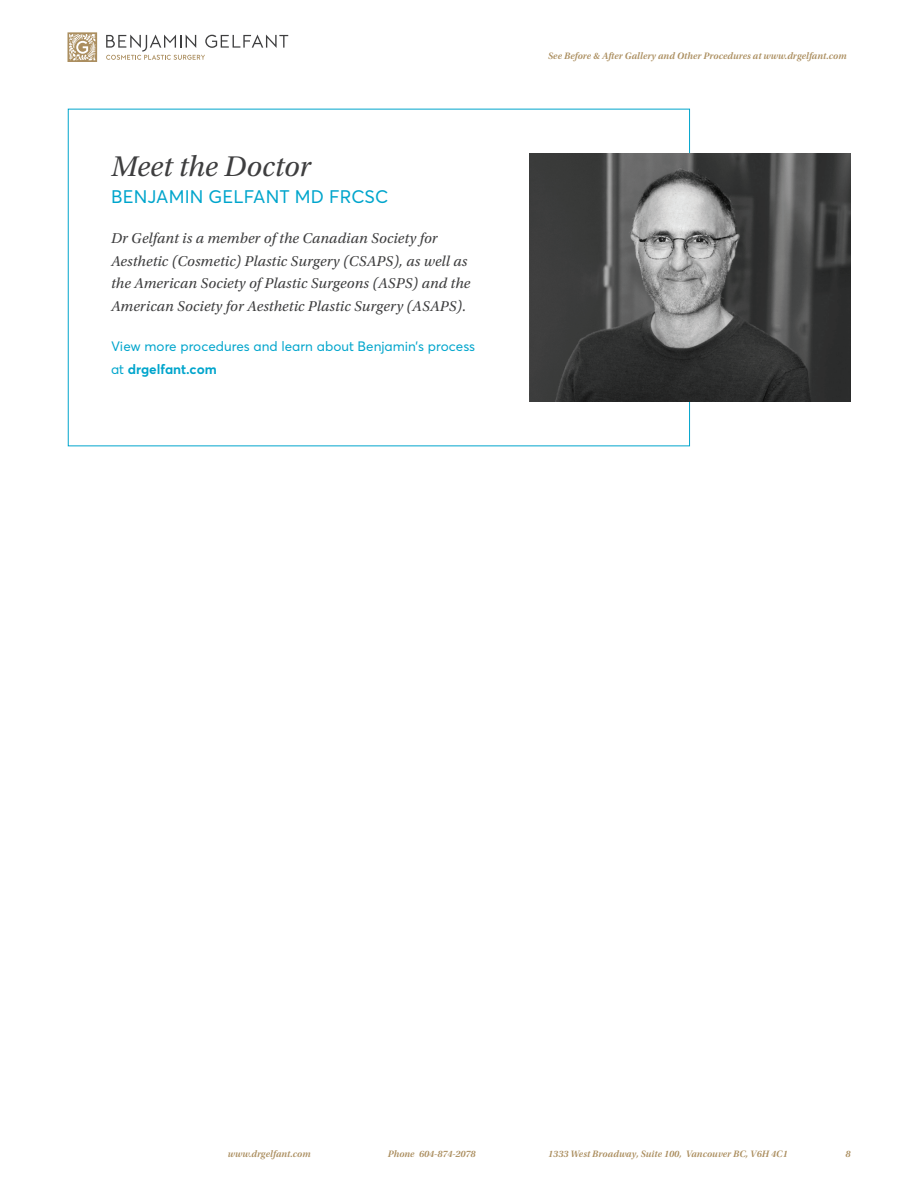
<style>
.page{position:relative;width:918px;height:1188px;background:#fff}
.page>*{position:absolute;margin:0;border:0;box-sizing:border-box;transform-origin:0 0}
.t1{font:italic 30px "Utopia Std";color:#3e3e3f}
.t2{font:18px "Averta Std";letter-spacing:.01em;color:#00a5cc}
.t3{font:italic 15px/22.5px "Utopia Std";letter-spacing:.01em;color:#3e3e3f}
.t4{font:13.5px/22.5px "Averta Std";color:#00a5cc}
.t5{font:9.75px "Utopia Std Semibold Subh It";letter-spacing:.01em;color:#ab8e5f}
.s1{font-weight:700}
</style>
<div class="page">
<svg style="left:68px;top:32px;width:29px;height:30px"></svg>
<svg style="left:106px;top:35px;width:182px;height:25px"></svg>
<img style="left:529px;top:154px;width:321px;height:247px">
<h1 class="t1" style="left:111px;top:149px;width:201px">Meet the Doctor</h1>
<p class="t2" style="left:111px;top:185px;width:279px">BENJAMIN GELFANT MD FRCSC</p>
<p class="t3" style="left:111px;top:227px;width:361px">Dr Gelfant is a member of the Canadian Society for Aesthetic (Cosmetic) Plastic Surgery (CSAPS), as well as the American Society of Plastic Surgeons (ASPS) and the American Society for Aesthetic Plastic Surgery (ASAPS).</p>
<p class="t4" style="left:111px;top:335px;width:366px">View more procedures and learn about Benjamin’s process at <span class="s1">drgelfant.com</span></p>
<p class="t5" style="left:548px;top:51px;width:300px">See Before &amp; After Gallery and Other Procedures at www.drgelfant.com</p>
<p class="t5" style="left:228px;top:1148px;width:84px">www.drgelfant.com</p>
<p class="t5" style="left:388px;top:1148px;width:89px">Phone 604-874-2078</p>
<p class="t5" style="left:548px;top:1148px;width:241px">1333 West Broadway, Suite 100, Vancouver BC, V6H 4C1</p>
<p class="t5" style="left:845px;top:1148px;width:7px">8</p>
</div>
